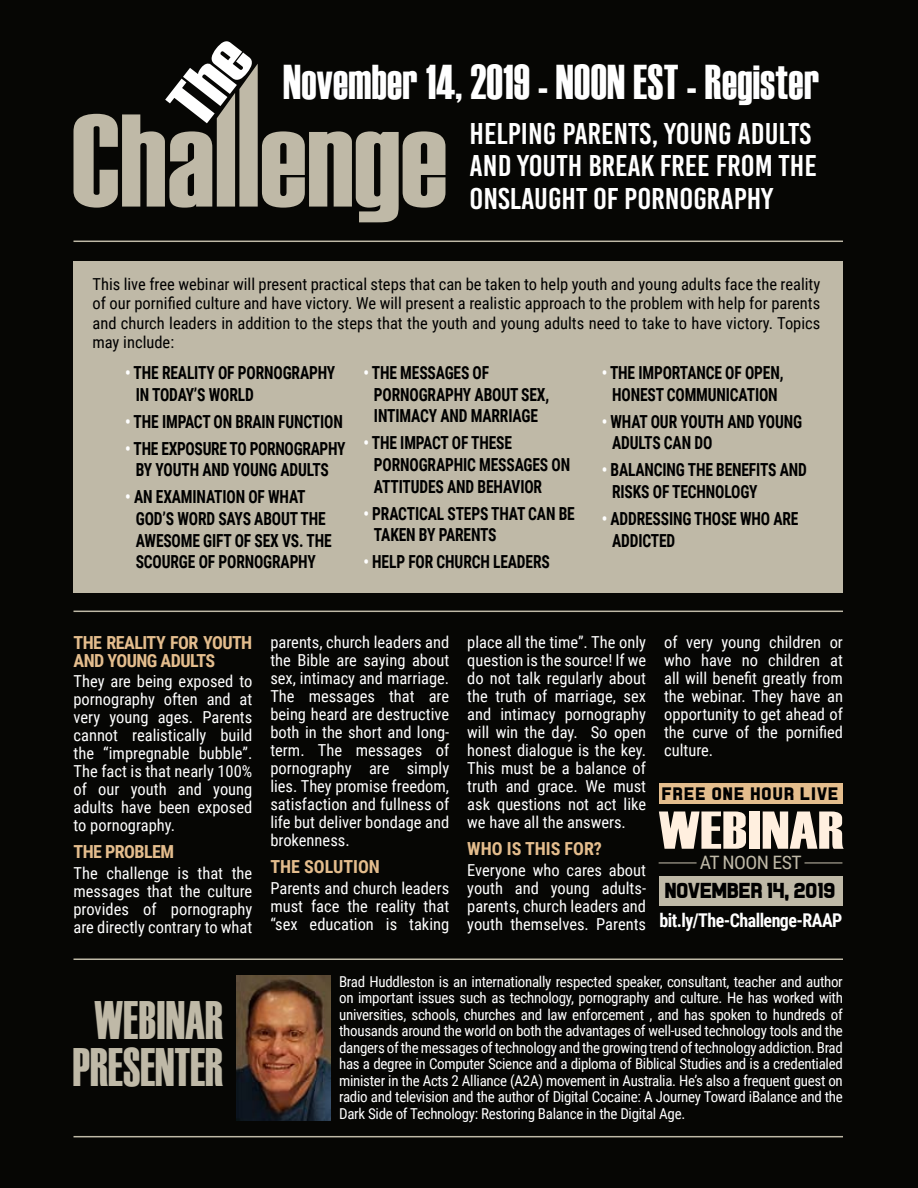
<style>
.page{position:relative;width:918px;height:1188px;background:#060604}
.page>*{position:absolute;margin:0;border:0;box-sizing:border-box;transform-origin:0 0}
.t1{font:54px/46.8px "Haettenschweiler";color:#bfb9a7;text-align:center;scale:.84 1}
.t2{font:53.25px "Haettenschweiler";letter-spacing:.01em;color:#ffefdf;scale:1.23 1}
.t3{font:48.75px "Haettenschweiler";letter-spacing:.01em;color:#fff;scale:.86 1}
.t4{font:30px/32.7px "Bebas Kai";color:#fff;scale:1.07 1}
.t5{font:22.2px "Piston Pressure";letter-spacing:.01em;color:#000;scale:1.07 1}
.t6{font:700 19.05px "Roboto Condensed";letter-spacing:-.03em;color:#fff;scale:.95 1}
.t7{font:18.45px "Piston Pressure";letter-spacing:.08em;color:#000;scale:1.07 1}
.t8{font:18.45px "Roboto Condensed";letter-spacing:-.03em;color:#bfb9a7;scale:1.07 1}
.t9{font:700 18px/21.6px "Roboto Condensed";letter-spacing:-.01em;color:#000;scale:.86 1}
.t10{font:700 18px/18px "Roboto Condensed";letter-spacing:-.03em;color:#e4bd8d}
.t11{font:700 18px "Roboto Condensed";color:#e4bd8d}
.t12{font:16.5px/18px "Roboto Condensed";color:#fff;text-align:justify}
.t13{font:16.5px/19.5px "Roboto Condensed";color:#000;text-align:justify}
.t14{font:15px/16.5px "Roboto Condensed";letter-spacing:-.02em;color:#fff;text-align:justify}
.s1{color:#fff}
</style>
<div class="page">
<svg style="left:74px;top:64px;width:372px;height:158px"></svg>
<svg style="left:165px;top:41px;width:87px;height:82px"></svg>
<hr style="left:74px;top:241px;width:769px;height:1px;background:#bfb9a7">
<hr style="left:74px;top:611px;width:769px;height:1px;background:#bfb9a7">
<hr style="left:74px;top:958px;width:769px;height:2px;background:#bfb9a7">
<hr style="left:74px;top:1136px;width:769px;height:1px;background:#bfb9a7">
<div style="left:74px;top:261px;width:769px;height:332px;background:#bfb9a7"></div>
<img style="left:236px;top:975px;width:94px;height:146px">
<div style="left:659px;top:783px;width:183px;height:21px;background:#e4bd8d"></div>
<div style="left:659px;top:876px;width:183px;height:29px;background:#bfb9a7"></div>
<hr style="left:659px;top:862px;width:38px;height:1px;background:#bfb9a7">
<hr style="left:805px;top:862px;width:37px;height:1px;background:#bfb9a7">
<h3 class="t3" style="left:283px;top:54px;width:624px">November 14, 2019 - NOON EST - Register</h3>
<h3 class="t4" style="left:470px;top:117px;width:326px">HELPING PARENTS, YOUNG ADULTS<br>AND YOUTH BREAK FREE FROM THE<br>ONSLAUGHT OF PORNOGRAPHY</h3>
<p class="t13" style="left:92px;top:274px;width:729px">This live free webinar will present practical steps that can be taken to help youth and young adults face the reality of our pornified culture and have victory. We will present a realistic approach to the problem with help for parents and church leaders in addition to the steps that the youth and young adults need to take to have victory. Topics may include:</p>
<p class="t9" style="left:136px;top:361px;width:234px;text-indent:-10px"><span class="s1">•</span> THE REALITY OF PORNOGRAPHY<br>IN TODAY’S WORLD</p>
<p class="t9" style="left:125px;top:410px;width:255px"><span class="s1">•</span> THE IMPACT ON BRAIN FUNCTION</p>
<p class="t9" style="left:125px;top:437px;width:258px;text-align:center"><span class="s1">•</span> THE EXPOSURE TO PORNOGRAPHY<br>BY YOUTH AND YOUNG ADULTS</p>
<p class="t9" style="left:136px;top:486px;width:229px;text-indent:-10px"><span class="s1">•</span> AN EXAMINATION OF WHAT<br>GOD’S WORD SAYS ABOUT THE<br>AWESOME GIFT OF SEX VS. THE<br>SCOURGE OF PORNOGRAPHY</p>
<p class="t9" style="left:374px;top:361px;width:205px;text-indent:-10px"><span class="s1">•</span> THE MESSAGES OF<br>PORNOGRAPHY ABOUT SEX,<br>INTIMACY AND MARRIAGE</p>
<p class="t9" style="left:374px;top:432px;width:230px;text-indent:-10px"><span class="s1">•</span> THE IMPACT OF THESE<br>PORNOGRAPHIC MESSAGES ON<br>ATTITUDES AND BEHAVIOR</p>
<p class="t9" style="left:374px;top:502px;width:235px;text-indent:-10px"><span class="s1">•</span> PRACTICAL STEPS THAT CAN BE<br>TAKEN BY PARENTS</p>
<p class="t9" style="left:363px;top:550px;width:218px"><span class="s1">•</span> HELP FOR CHURCH LEADERS</p>
<p class="t9" style="left:602px;top:361px;width:213px;text-align:center"><span class="s1">•</span> THE IMPORTANCE OF OPEN,<br>HONEST COMMUNICATION</p>
<p class="t9" style="left:612px;top:410px;width:222px;text-indent:-10px"><span class="s1">•</span> WHAT OUR YOUTH AND YOUNG<br>ADULTS CAN DO</p>
<p class="t9" style="left:612px;top:459px;width:228px;text-indent:-10px"><span class="s1">•</span> BALANCING THE BENEFITS AND<br>RISKS OF TECHNOLOGY</p>
<p class="t9" style="left:612px;top:507px;width:218px;text-indent:-10px"><span class="s1">•</span> ADDRESSING THOSE WHO ARE<br>ADDICTED</p>
<p class="t10" style="left:74px;top:633px;width:180px">THE REALITY FOR YOUTH<br>AND YOUNG ADULTS</p>
<p class="t12" style="left:74px;top:671px;width:180px">They are being exposed to pornography often and at very young ages. Parents cannot realistically build the “impregnable bubble”.<br>The fact is that nearly 100% of our youth and young adults have been exposed to pornography.</p>
<p class="t10" style="left:74px;top:841px;width:102px">THE PROBLEM</p>
<p class="t12" style="left:74px;top:863px;width:180px">The challenge is that the messages that the culture provides of pornography are directly contrary to what</p>
<h1 class="t1" style="left:73px;top:994px;width:181px">WEBINAR<br>PRESENTER</h1>
<p class="t12" style="left:270px;top:632px;width:180px">parents, church leaders and the Bible are saying about sex, intimacy and marriage.<br>The messages that are being heard are destructive both in the short and long&shy;term. The messages of pornography are simply lies. They promise freedom, satisfaction and fullness of life but deliver bondage and brokenness.</p>
<p class="t11" style="left:270px;top:854px;width:111px">THE SOLUTION</p>
<p class="t12" style="left:270px;top:878px;width:180px">Parents and church leaders must face the reality that “sex education is taking</p>
<p class="t12" style="left:467px;top:632px;width:180px">place all the time”. The only question is the source! If we do not talk regularly about the truth of marriage, sex and intimacy pornography will win the day. So open honest dialogue is the key.<br>This must be a balance of truth and grace. We must ask questions not act like we have all the answers.</p>
<p class="t11" style="left:467px;top:836px;width:136px">WHO IS THIS FOR?</p>
<p class="t12" style="left:467px;top:860px;width:180px">Everyone who cares about youth and young adults&shy;parents, church leaders and youth themselves. Parents</p>
<p class="t12" style="left:664px;top:632px;width:180px">of very young children or who have no children at all will benefit greatly from the webinar. They have an opportunity to get ahead of the curve of the pornified culture.</p>
<p class="t7" style="left:662px;top:785px;width:166px">FREE ONE HOUR LIVE</p>
<h2 class="t2" style="left:659px;top:800px;width:152px">WEBINAR</h2>
<p class="t8" style="left:700px;top:850px;width:97px">AT NOON EST</p>
<h3 class="t5" style="left:665px;top:880px;width:161px">NOVEMBER 14, 2019</h3>
<p class="t6" style="left:659px;top:907px;width:194px">bit.ly/The-Challenge-RAAP</p>
<p class="t14" style="left:339px;top:973px;width:505px">Brad Huddleston is an internationally respected speaker, consultant, teacher and author on important issues such as technology, pornography and culture. He has worked with universities, schools, churches and law enforcement , and has spoken to hundreds of thousands around the world on both the advantages of well-used technology tools and the dangers of the messages of technology and the growing trend of technology addiction. Brad has a degree in Computer Science and a diploma of Biblical Studies and is a credentialed minister in the Acts 2 Alliance (A2A) movement in Australia. He’s also a frequent guest on radio and television and the author of Digital Cocaine: A Journey Toward iBalance and the Dark Side of Technology: Restoring Balance in the Digital Age.</p>
</div>
